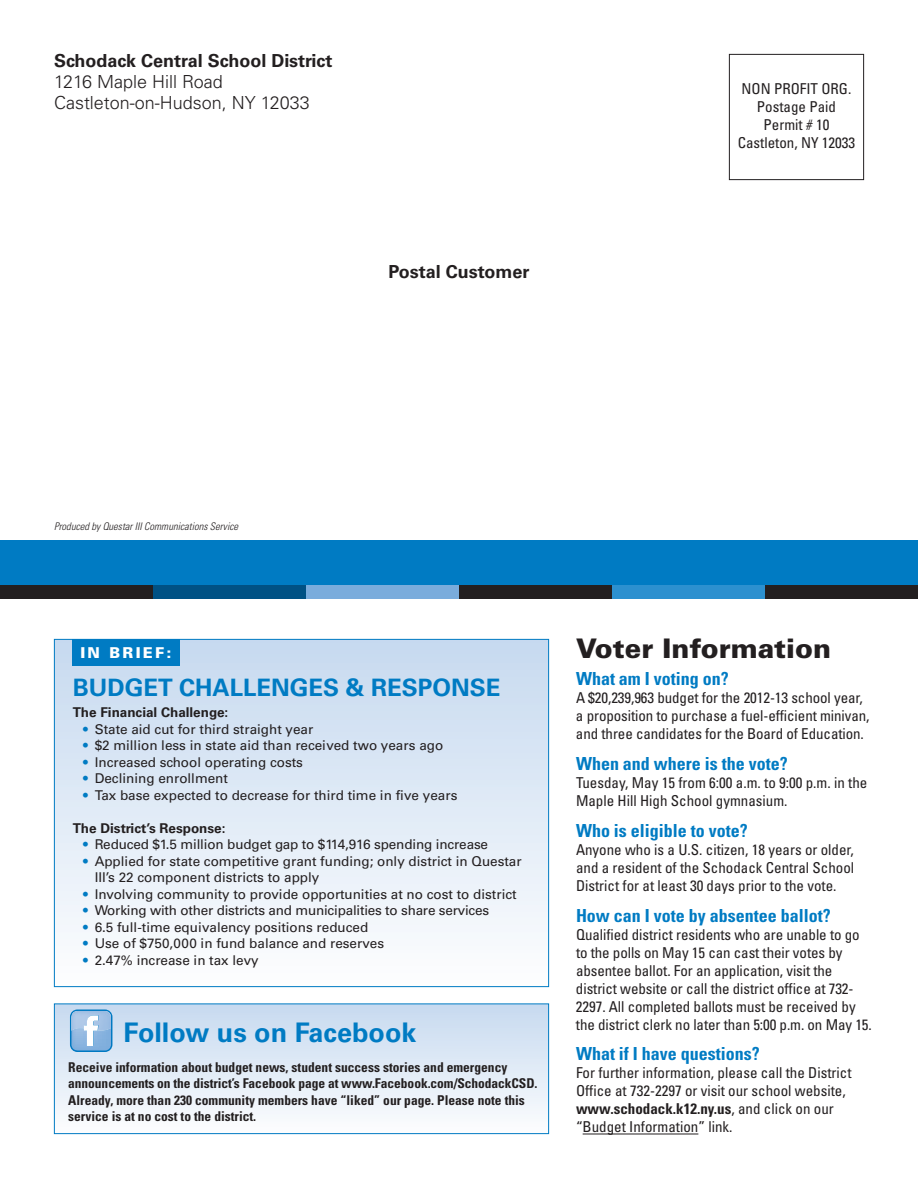
<style>
.page{position:relative;width:918px;height:1188px;background:#fff}
.page>*{position:absolute;margin:0;border:0;box-sizing:border-box;transform-origin:0 0}
.t1{font:700 27px "Univers";color:#007bc3}
.t2{font:900 27px "Univers";color:#231f20}
.t3{font:700 24px "Univers";color:#007bc3}
.t4{font:700 condensed 18px "Univers";color:#007bc3}
.t5{font:300 18px/21px "Univers";color:#231f20}
.t6{font:700 18px "Univers";color:#231f20}
.t7{font:condensed 15px/18px "Univers";letter-spacing:-.005em;color:#231f20}
.t8{font:900 15px "Univers";letter-spacing:.15em;color:#fff}
.t9{font:13.5px/16.5px "Univers";color:#231f20}
.t10{font:700 condensed 13.5px/16.5px "Univers";color:#231f20}
.t11{font:700 13.5px "Univers";color:#231f20}
.t12{font:italic 300 condensed 10.5px "Univers";letter-spacing:.005em;color:#231f20}
.s1{color:#007bc3}
.s2{font-weight:700}
</style>
<div class="page">
<hr style="left:583px;top:1134px;width:115px;height:1px;background:#231f20">
<div style="left:55px;top:1004px;width:493px;height:129px;background:linear-gradient(to bottom,#c6d9ef,#fcfdfe)"></div>
<div style="left:54px;top:1004px;width:495px;height:130px;border:1px solid #007bc3"></div>
<div style="left:55px;top:640px;width:493px;height:346px;background:linear-gradient(to bottom,#c6d9ef,#fdfdfe)"></div>
<div style="left:72px;top:639px;width:108px;height:27px;background:#007bc3"></div>
<div style="left:729px;top:54px;width:135px;height:126px;border:1px solid #231f20"></div>
<div style="left:0;top:540px;width:918px;height:45px;background:#007bc3"></div>
<div style="left:306px;top:585px;width:153px;height:13px;background:#7aacdc"></div>
<div style="left:153px;top:585px;width:153px;height:13px;background:#005184"></div>
<div style="left:459px;top:585px;width:153px;height:13px;background:#231f20"></div>
<div style="left:612px;top:585px;width:153px;height:13px;background:#2c90cf"></div>
<div style="left:0;top:585px;width:153px;height:13px;background:#231f20"></div>
<div style="left:765px;top:585px;width:153px;height:13px;background:#231f20"></div>
<div style="left:70px;top:1009px;width:42px;height:43px;background:#0079c2;border-radius:7px"></div>
<svg style="left:71px;top:1011px;width:40px;height:40px;background:#a0c2e5"></svg>
<p class="t6" style="left:54px;top:54px;width:280px">Schodack Central School District</p>
<p class="t5" style="left:54px;top:73px;width:257px">1216 Maple Hill Road<br>Castleton-on-Hudson, NY 12033</p>
<p class="t6" style="left:389px;top:266px;width:142px">Postal Customer</p>
<p class="t7" style="left:738px;top:81px;width:119px;text-align:center">NON PROFIT ORG.<br>Postage Paid<br>Permit # 10<br>Castleton, NY 12033</p>
<p class="t12" style="left:54px;top:522px;width:186px">Produced by Questar III Communications Service</p>
<p class="t8" style="left:80px;top:647px;width:93px">IN BRIEF:</p>
<h2 class="t3" style="left:73px;top:679px;width:429px">BUDGET CHALLENGES &amp; RESPONSE</h2>
<p class="t11" style="left:73px;top:707px;width:157px">The Financial Challenge:</p>
<p class="t9" style="left:83px;top:722px;width:232px"><span class="s1">•</span> State aid cut for third straight year</p>
<p class="t9" style="left:83px;top:738px;width:362px"><span class="s1">•</span> $2 million less in state aid than received two years ago</p>
<p class="t9" style="left:83px;top:755px;width:221px"><span class="s1">•</span> Increased school operating costs</p>
<p class="t9" style="left:83px;top:771px;width:146px"><span class="s1">•</span> Declining enrollment</p>
<p class="t9" style="left:83px;top:788px;width:376px"><span class="s1">•</span> Tax base expected to decrease for third time in five years</p>
<p class="t11" style="left:73px;top:823px;width:154px">The District’s Response:</p>
<p class="t9" style="left:83px;top:837px;width:406px"><span class="s1">•</span> Reduced $1.5 million budget gap to $114,916 spending increase</p>
<p class="t9" style="left:95px;top:854px;width:429px;text-indent:-11px"><span class="s1">•</span> Applied for state competitive grant funding; only district in Questar<br>III’s 22 component districts to apply</p>
<p class="t9" style="left:83px;top:887px;width:435px"><span class="s1">•</span> Involving community to provide opportunities at no cost to district</p>
<p class="t9" style="left:83px;top:903px;width:407px"><span class="s1">•</span> Working with other districts and municipalities to share services</p>
<p class="t9" style="left:83px;top:920px;width:287px"><span class="s1">•</span> 6.5 full-time equivalency positions reduced</p>
<p class="t9" style="left:83px;top:936px;width:302px"><span class="s1">•</span> Use of $750,000 in fund balance and reserves</p>
<p class="t9" style="left:83px;top:953px;width:177px"><span class="s1">•</span> 2.47% increase in tax levy</p>
<h1 class="t1" style="left:124px;top:1022px;width:294px">Follow us on Facebook</h1>
<p class="t10" style="left:68px;top:1060px;width:471px">Receive information about budget news, student success stories and emergency announcements on the district’s Facebook page at www.Facebook.com/SchodackCSD.<br>Already, more than 230 community members have “liked” our page. Please note this service is at no cost to the district.</p>
<h1 class="t2" style="left:576px;top:639px;width:257px">Voter Information</h1>
<p class="t4" style="left:576px;top:672px;width:154px">What am I voting on?</p>
<p class="t7" style="left:576px;top:690px;width:295px">A $20,239,963 budget for the 2012-13 school year, a proposition to purchase a fuel-efficient minivan, and three candidates for the Board of Education.</p>
<p class="t4" style="left:576px;top:757px;width:213px">When and where is the vote?</p>
<p class="t7" style="left:576px;top:775px;width:293px">Tuesday, May 15 from 6:00 a.m. to 9:00 p.m. in the<br>Maple Hill High School gymnasium.</p>
<p class="t4" style="left:576px;top:824px;width:173px">Who is eligible to vote?</p>
<p class="t7" style="left:576px;top:842px;width:280px;text-align:justify">Anyone who is a U.S. citizen, 18 years or older, and a resident of the Schodack Central School District for at least 30 days prior to the vote.</p>
<p class="t4" style="left:576px;top:909px;width:256px">How can I vote by absentee ballot?</p>
<p class="t7" style="left:576px;top:927px;width:297px">Qualified district residents who are unable to go to the polls on May 15 can cast their votes by absentee ballot. For an application, visit the district website or call the district office at 732- 2297. All completed ballots must be received by the district clerk no later than 5:00 p.m. on May 15.</p>
<p class="t4" style="left:576px;top:1047px;width:185px">What if I have questions?</p>
<p class="t7" style="left:576px;top:1065px;width:277px">For further information, please call the District Office at 732-2297 or visit our school website, <span class="s2">www.schodack.k12.ny.us</span>, and click on our “Budget Information” link.</p>
</div>
